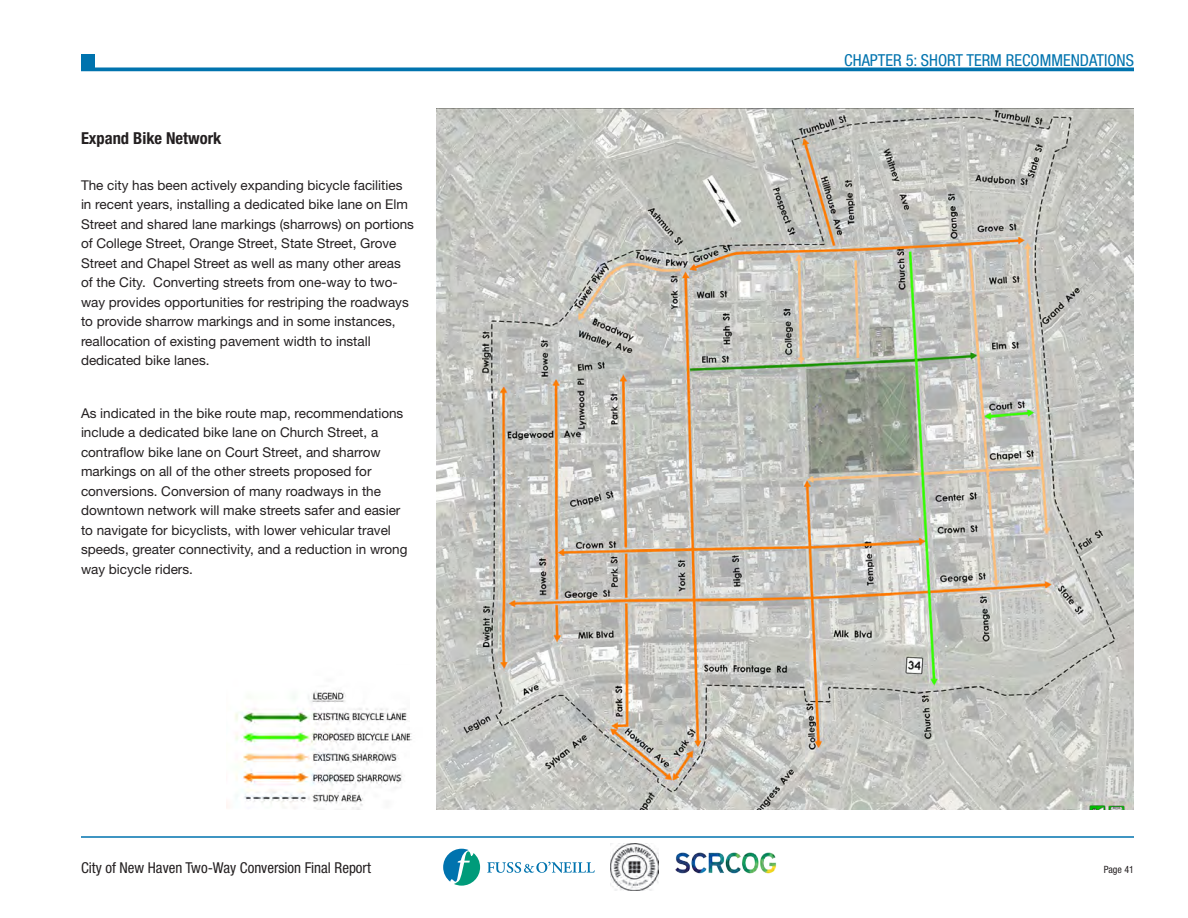
<style>
.page{position:relative;width:1188px;height:918px;background:#fff}
.page>*{position:absolute;margin:0;border:0;box-sizing:border-box;transform-origin:0 0}
.t1{font:condensed 16.5px "Helvetica Neue LT Std";color:#0073ae}
.NH2way_Subhead{font:700 condensed 16.5px "Helvetica Neue LT Std";color:#231f20}
.t2{font:condensed 15px "Helvetica Neue LT Std";color:#231f20}
.NH2way_Body{font:13.5px/19.5px "Helvetica Neue LT Std";color:#231f20}
.t3{font:condensed 10.05px "Helvetica Neue LT Std";color:#231f20}
</style>
<div class="page">
<img style="left:611px;top:843px;width:47px;height:48px">
<svg style="left:443px;top:849px;width:37px;height:37px"></svg>
<svg style="left:487px;top:862px;width:108px;height:11px"></svg>
<hr style="left:81px;top:68px;width:1053px;height:3px;background:#0073ae">
<img style="left:675px;top:852px;width:101px;height:22px">
<div style="left:81px;top:54px;width:13px;height:14px;background:#0073ae"></div>
<hr style="left:81px;top:836px;width:1053px;height:2px;background:#0073ae">
<img style="left:436px;top:108px;width:698px;height:702px">
<img style="left:227px;top:690px;width:185px;height:120px">
<p class="NH2way_Subhead" style="left:81px;top:128px;width:142px">Expand Bike Network</p>
<p class="NH2way_Body" style="left:81px;top:175px;width:335px">The city has been actively expanding bicycle facilities in recent years, installing a dedicated bike lane on Elm Street and shared lane markings (sharrows) on portions of College Street, Orange Street, State Street, Grove Street and Chapel Street as well as many other areas of the City. Converting streets from one-way to two&shy;way provides opportunities for restriping the roadways to provide sharrow markings and in some instances, reallocation of existing pavement width to install dedicated bike lanes.</p>
<p class="NH2way_Body" style="left:81px;top:403px;width:328px">As indicated in the bike route map, recommendations include a dedicated bike lane on Church Street, a contraflow bike lane on Court Street, and sharrow markings on all of the other streets proposed for conversions. Conversion of many roadways in the downtown network will make streets safer and easier to navigate for bicyclists, with lower vehicular travel speeds, greater connectivity, and a reduction in wrong way bicycle riders.</p>
<p class="t1" style="left:844px;top:50px;width:291px">CHAPTER 5: SHORT TERM RECOMMENDATIONS</p>
<p class="t2" style="left:81px;top:859px;width:291px">City of New Haven Two-Way Conversion Final Report</p>
<p class="t3" style="left:1104px;top:863px;width:32px">Page 41</p>
</div>
